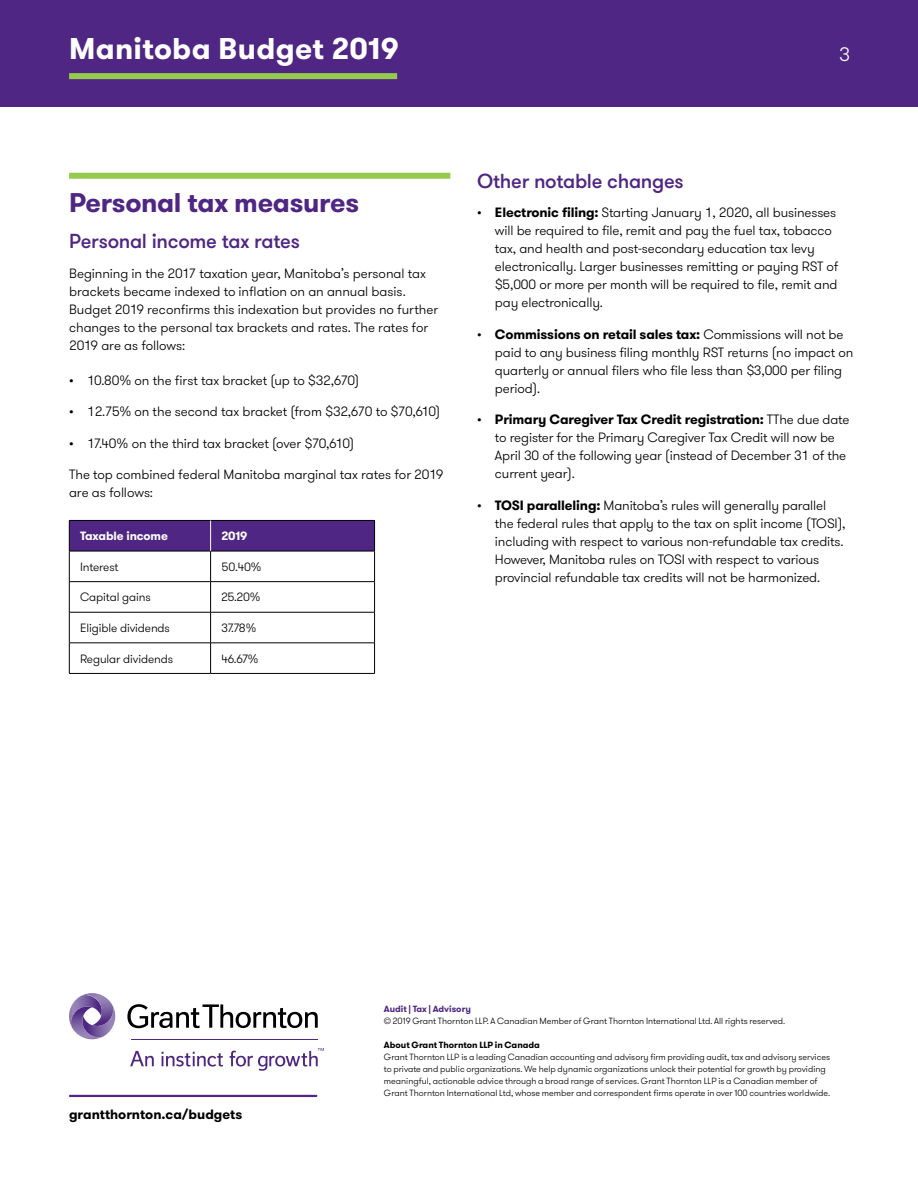
<style>
.page{position:relative;width:918px;height:1188px;background:#fff}
.page>*{position:absolute;margin:0;border:0;box-sizing:border-box;transform-origin:0 0}
.t1{font:700 30px "GT Walsheim Pro";letter-spacing:.01em;color:#fff}
.t2{font:700 27px "GT Walsheim Pro";letter-spacing:-.01em;color:#4f2683}
.t3{font:500 20.25px "GT Walsheim Pro";letter-spacing:-.015em;color:#4f2683}
.t4{font:300 19.5px "GT Walsheim Pro";color:#fff}
.t5{font:300 13.5px/18px "GT Walsheim Pro";letter-spacing:-.01em;color:#000}
.t6{font:700 13.5px "GT Walsheim Pro";color:#000}
.t7{font:300 12px "GT Walsheim Pro";letter-spacing:-.01em;color:#000}
.t8{font:700 12px "GT Walsheim Pro";letter-spacing:-.01em;color:#fff}
.t9{font:300 9px/12px "GT Walsheim Pro";color:#000}
.t10{font:700 9px "GT Walsheim Pro";color:#000}
.t11{font:700 9px "GT Walsheim Pro";color:#4f2683}
.s1{font-weight:700}
</style>
<div class="page">
<div style="left:0;top:0;width:918px;height:107px;background:#4f2683"></div>
<div style="left:69px;top:73px;width:328px;height:6px;background:#96ca4f"></div>
<div style="left:69px;top:173px;width:381px;height:6px;background:#96ca4f"></div>
<div style="left:70px;top:521px;width:304px;height:30px;background:#4f2683"></div>
<hr style="left:69px;top:520px;width:142px;height:1px;background:#000">
<hr style="left:69px;top:521px;width:1px;height:30px;background:#000">
<hr style="left:211px;top:520px;width:164px;height:1px;background:#000">
<hr style="left:374px;top:521px;width:1px;height:30px;background:#000">
<hr style="left:69px;top:551px;width:142px;height:1px;background:#000">
<hr style="left:69px;top:551px;width:1px;height:30px;background:#000">
<hr style="left:211px;top:551px;width:164px;height:1px;background:#000">
<hr style="left:210px;top:551px;width:1px;height:30px;background:#000">
<hr style="left:374px;top:551px;width:1px;height:30px;background:#000">
<hr style="left:69px;top:581px;width:142px;height:1px;background:#000">
<hr style="left:69px;top:582px;width:1px;height:30px;background:#000">
<hr style="left:211px;top:581px;width:164px;height:1px;background:#000">
<hr style="left:210px;top:582px;width:1px;height:30px;background:#000">
<hr style="left:374px;top:582px;width:1px;height:30px;background:#000">
<hr style="left:69px;top:612px;width:142px;height:1px;background:#000">
<hr style="left:69px;top:612px;width:1px;height:31px;background:#000">
<hr style="left:211px;top:612px;width:164px;height:1px;background:#000">
<hr style="left:210px;top:612px;width:1px;height:31px;background:#000">
<hr style="left:374px;top:612px;width:1px;height:31px;background:#000">
<hr style="left:69px;top:643px;width:142px;height:1px;background:#000">
<hr style="left:69px;top:643px;width:1px;height:30px;background:#000">
<hr style="left:211px;top:643px;width:164px;height:1px;background:#000">
<hr style="left:210px;top:643px;width:1px;height:30px;background:#000">
<hr style="left:374px;top:643px;width:1px;height:30px;background:#000">
<hr style="left:69px;top:673px;width:142px;height:1px;background:#000">
<hr style="left:211px;top:673px;width:164px;height:1px;background:#000">
<hr style="left:210px;top:521px;width:1px;height:30px;background:#fff">
<hr style="left:70px;top:1095px;width:246px;height:2px;background:#4f2683">
<svg style="left:127px;top:1004px;width:191px;height:24px"></svg>
<svg style="left:130px;top:1051px;width:24px;height:15px"></svg>
<svg style="left:162px;top:1052px;width:61px;height:15px"></svg>
<svg style="left:230px;top:1048px;width:94px;height:23px"></svg>
<hr style="left:131px;top:1039px;width:187px;height:1px;background:#4f2683">
<svg style="left:69px;top:993px;width:47px;height:47px"></svg>
<h1 class="t1" style="left:69px;top:29px;width:331px">Manitoba Budget 2019</h1>
<h3 class="t4" style="left:839px;top:42px;width:12px">3</h3>
<h2 class="t2" style="left:69px;top:185px;width:292px">Personal tax measures</h2>
<h3 class="t3" style="left:69px;top:229px;width:232px">Personal income tax rates</h3>
<p class="t5" style="left:69px;top:264px;width:371px">Beginning in the 2017 taxation year, Manitoba’s personal tax brackets became indexed to inflation on an annual basis.<br>Budget 2019 reconfirms this indexation but provides no further changes to the personal tax brackets and rates. The rates for 2019 are as follows:</p>
<p class="t5" style="left:69px;top:371px;width:292px">• 10.80% on the first tax bracket (up to $32,670)</p>
<p class="t5" style="left:69px;top:403px;width:373px">• 12.75% on the second tax bracket (from $32,670 to $70,610)</p>
<p class="t5" style="left:69px;top:434px;width:286px">• 17.40% on the third tax bracket (over $70,610)</p>
<p class="t5" style="left:69px;top:466px;width:376px">The top combined federal Manitoba marginal tax rates for 2019 are as follows:</p>
<p class="t8" style="left:80px;top:528px;width:89px">Taxable income</p>
<p class="t8" style="left:221px;top:528px;width:28px">2019</p>
<p class="t7" style="left:80px;top:559px;width:40px">Interest</p>
<p class="t7" style="left:221px;top:559px;width:42px">50.40%</p>
<p class="t7" style="left:80px;top:590px;width:72px">Capital gains</p>
<p class="t7" style="left:221px;top:590px;width:41px">25.20%</p>
<p class="t7" style="left:80px;top:620px;width:91px">Eligible dividends</p>
<p class="t7" style="left:221px;top:620px;width:36px">37.78%</p>
<p class="t7" style="left:80px;top:651px;width:95px">Regular dividends</p>
<p class="t7" style="left:221px;top:651px;width:39px">46.67%</p>
<h3 class="t3" style="left:477px;top:168px;width:208px">Other notable changes</h3>
<p class="t5" style="left:495px;top:204px;width:345px;text-indent:-18px">• <span class="s1">Electronic filing:</span> Starting January 1, 2020, all businesses will be required to file, remit and pay the fuel tax, tobacco tax, and health and post-secondary education tax levy electronically. Larger businesses remitting or paying RST of $5,000 or more per month will be required to file, remit and pay electronically.</p>
<p class="t5" style="left:495px;top:325px;width:360px;text-indent:-18px">• <span class="s1">Commissions on retail sales tax:</span> Commissions will not be paid to any business filing monthly RST returns (no impact on quarterly or annual filers who file less than $3,000 per filing period).</p>
<p class="t5" style="left:495px;top:411px;width:356px;text-indent:-18px">• <span class="s1">Primary Caregiver Tax Credit registration:</span> TThe due date to register for the Primary Caregiver Tax Credit will now be April 30 of the following year (instead of December 31 of the current year).</p>
<p class="t5" style="left:495px;top:496px;width:352px;text-indent:-18px">• <span class="s1">TOSI paralleling:</span> Manitoba’s rules will generally parallel the federal rules that apply to the tax on split income (TOSI), including with respect to various non-refundable tax credits.<br>However, Manitoba rules on TOSI with respect to various provincial refundable tax credits will not be harmonized.</p>
<p class="t6" style="left:69px;top:1105px;width:175px">grantthornton.ca/budgets</p>
<p class="t11" style="left:384px;top:1003px;width:89px">Audit | Tax | Advisory</p>
<p class="t9" style="left:384px;top:1015px;width:403px">© 2019 Grant Thornton LLP. A Canadian Member of Grant Thornton International Ltd. All rights reserved.</p>
<p class="t10" style="left:384px;top:1039px;width:158px">About Grant Thornton LLP in Canada</p>
<p class="t9" style="left:384px;top:1051px;width:448px">Grant Thornton LLP is a leading Canadian accounting and advisory firm providing audit, tax and advisory services to private and public organizations. We help dynamic organizations unlock their potential for growth by providing meaningful, actionable advice through a broad range of services. Grant Thornton LLP is a Canadian member of Grant Thornton International Ltd, whose member and correspondent firms operate in over 100 countries worldwide.</p>
</div>
